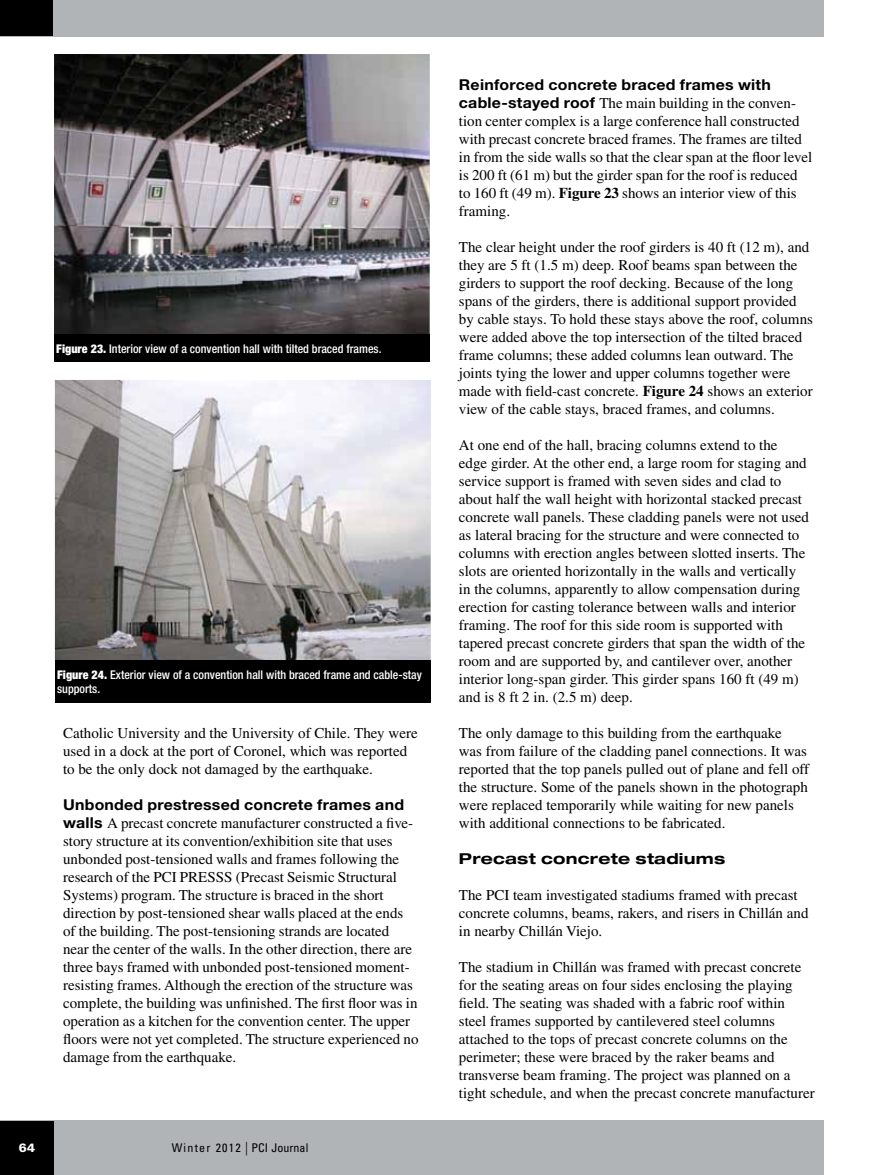
<style>
.page{position:relative;width:878px;height:1175px;background:#fff}
.page>*{position:absolute;margin:0;border:0;box-sizing:border-box;transform-origin:0 0}
.t1{font:15px/18px "Times LT Std";color:#000}
.t2{font:700 15px "Helvetica Neue LT Std";letter-spacing:.015em;color:#000;scale:1.06 1}
.t3{font:700 expanded 15px "Helvetica Neue LT Std";letter-spacing:.015em;color:#000;scale:1.06 1}
.t4{font:500 condensed 12px/14.4px "Helvetica Neue LT Std";color:#fff}
.t5{font:condensed 12px "Univers LT Std";letter-spacing:.05em;color:#000}
.t6{font:900 12px "Univers LT Std";color:#fff}
.s1{font-weight:900}
.s2{font-family:"Helvetica Neue LT Std";font-weight:700}
.s3{font-weight:300;font-size:13.5px}
.s4{font-weight:700}
</style>
<div class="page">
<div style="left:0;top:0;width:824px;height:36px;background:#b1b4b6"></div>
<div style="left:0;top:1120px;width:824px;height:54px;background:#b1b4b6"></div>
<div style="left:0;top:1121px;width:53px;height:53px;background:#000"></div>
<div style="left:0;top:0;width:53px;height:36px;background:#000"></div>
<img style="left:54px;top:54px;width:375px;height:280px">
<div style="left:54px;top:334px;width:375px;height:28px;background:#000"></div>
<img style="left:55px;top:380px;width:375px;height:280px">
<div style="left:55px;top:660px;width:375px;height:42px;background:#000"></div>
<p class="t4" style="left:56px;top:341px;width:327px"><span class="s1">Figure 23.</span> Interior view of a convention hall with tilted braced frames.</p>
<p class="t4" style="left:57px;top:667px;width:366px"><span class="s1">Figure 24.</span> Exterior view of a convention hall with braced frame and cable-stay supports.</p>
<p class="t1" style="left:63px;top:724px;width:356px">Catholic University and the University of Chile. They were used in a dock at the port of Coronel, which was reported to be the only dock not damaged by the earthquake.</p>
<p class="t2" style="left:63px;top:795px;width:323px">Unbonded prestressed concrete frames and</p>
<p class="t1" style="left:63px;top:814px;width:357px"><span class="s2">walls</span> A precast concrete manufacturer constructed a five&shy;story structure at its convention/exhibition site that uses unbonded post-tensioned walls and frames following the research of the PCI PRESSS (Precast Seismic Structural Systems) program. The structure is braced in the short direction by post-tensioned shear walls placed at the ends of the building. The post-tensioning strands are located near the center of the walls. In the other direction, there are three bays framed with unbonded post-tensioned moment&shy;resisting frames. Although the erection of the structure was complete, the building was unfinished. The first floor was in operation as a kitchen for the convention center. The upper floors were not yet completed. The structure experienced no damage from the earthquake.</p>
<p class="t6" style="left:19px;top:1140px;width:18px">64</p>
<p class="t5" style="left:172px;top:1140px;width:138px">Winter 2012 <span class="s3">|</span> PCI Journal</p>
<p class="t2" style="left:459px;top:75px;width:296px">Reinforced concrete braced frames with</p>
<p class="t1" style="left:459px;top:94px;width:355px"><span class="s2">cable-stayed roof</span> The main building in the conven&shy;tion center complex is a large conference hall constructed with precast concrete braced frames. The frames are tilted in from the side walls so that the clear span at the floor level is 200 ft (61 m) but the girder span for the roof is reduced to 160 ft (49 m). <span class="s4">Figure 23</span> shows an interior view of this framing.</p>
<p class="t1" style="left:459px;top:238px;width:355px">The clear height under the roof girders is 40 ft (12 m), and they are 5 ft (1.5 m) deep. Roof beams span between the girders to support the roof decking. Because of the long spans of the girders, there is additional support provided by cable stays. To hold these stays above the roof, columns were added above the top intersection of the tilted braced frame columns; these added columns lean outward. The joints tying the lower and upper columns together were made with field-cast concrete. <span class="s4">Figure 24</span> shows an exterior view of the cable stays, braced frames, and columns.</p>
<p class="t1" style="left:459px;top:436px;width:351px">At one end of the hall, bracing columns extend to the edge girder. At the other end, a large room for staging and service support is framed with seven sides and clad to about half the wall height with horizontal stacked precast concrete wall panels. These cladding panels were not used as lateral bracing for the structure and were connected to columns with erection angles between slotted inserts. The slots are oriented horizontally in the walls and vertically in the columns, apparently to allow compensation during erection for casting tolerance between walls and interior framing. The roof for this side room is supported with tapered precast concrete girders that span the width of the room and are supported by, and cantilever over, another interior long-span girder. This girder spans 160 ft (49 m) and is 8 ft 2 in. (2.5 m) deep.</p>
<p class="t1" style="left:459px;top:724px;width:351px">The only damage to this building from the earthquake<br>was from failure of the cladding panel connections. It was reported that the top panels pulled out of plane and fell off the structure. Some of the panels shown in the photograph were replaced temporarily while waiting for new panels with additional connections to be fabricated.</p>
<p class="t3" style="left:459px;top:849px;width:253px">Precast concrete stadiums</p>
<p class="t1" style="left:459px;top:886px;width:351px">The PCI team investigated stadiums framed with precast concrete columns, beams, rakers, and risers in Chillán and in nearby Chillán Viejo.</p>
<p class="t1" style="left:459px;top:958px;width:357px">The stadium in Chillán was framed with precast concrete for the seating areas on four sides enclosing the playing field. The seating was shaded with a fabric roof within steel frames supported by cantilevered steel columns attached to the tops of precast concrete columns on the perimeter; these were braced by the raker beams and transverse beam framing. The project was planned on a tight schedule, and when the precast concrete manufacturer</p>
</div>
